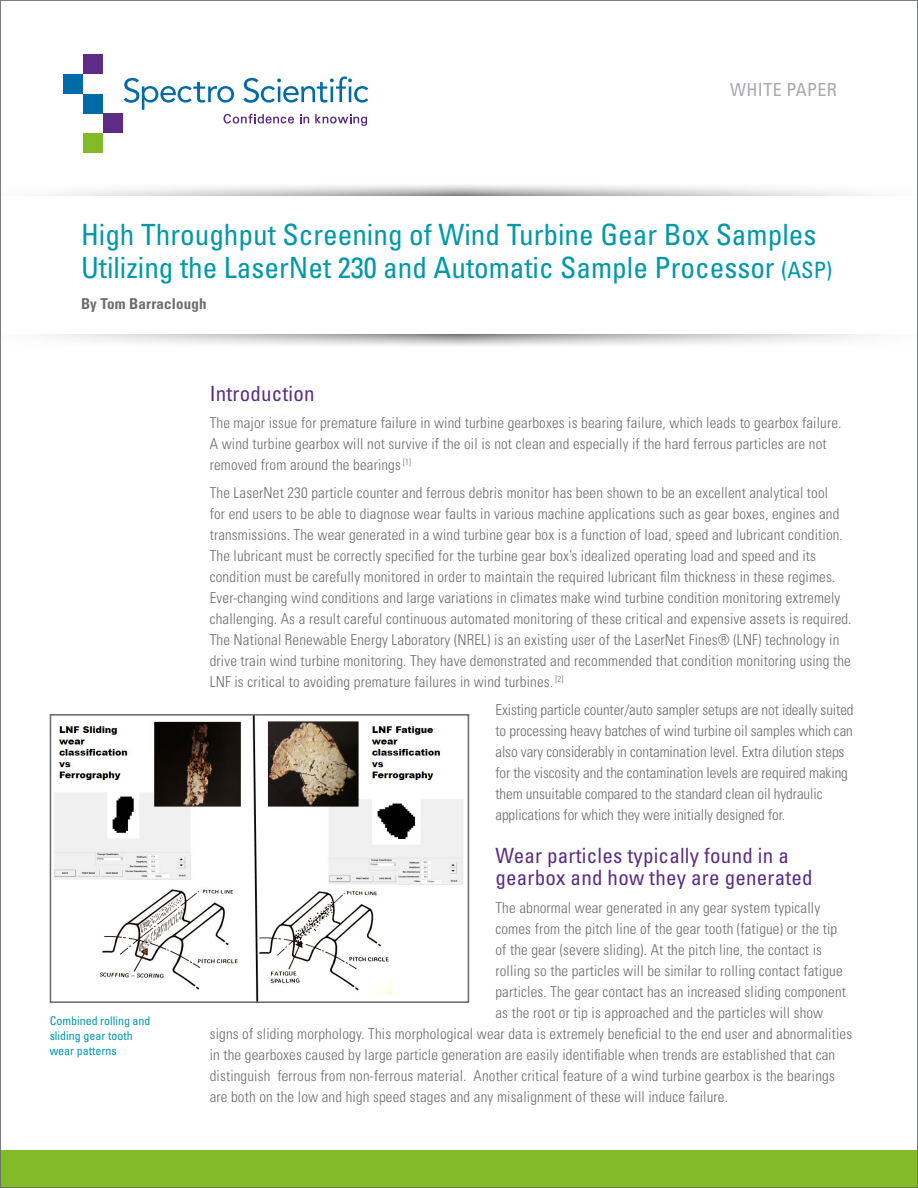
<style>
.page{position:relative;width:918px;height:1188px;background:#fff}
.page>*{position:absolute;margin:0;border:0;box-sizing:border-box;transform-origin:0 0}
.head{font:condensed 29.25px/33px "Univers LT Std";color:#0099a9}
.heads_purp{font:condensed 21px/22.5px "Univers LT Std";letter-spacing:.01em;color:#5c2c86}
.t1{font:condensed 18px "Univers LT Std";letter-spacing:.02em;color:#a8a9ad}
.body_10_over_13_up_t{font:300 condensed 15px/21px "Univers LT Std";letter-spacing:.01em;color:#6c6d70}
.Paragraph_Style_2{font:700 condensed 15px "Univers LT Std";letter-spacing:.01em;color:#6c6d70}
.captions{font:condensed 12px/15px "Univers LT Std";color:#0099a9}
.s1{font-size:22.5px}
</style>
<div class="page">
<div style="left:83px;top:54px;width:20px;height:20px;background:#5c2c86"></div>
<div style="left:63px;top:74px;width:20px;height:20px;background:#006ba7"></div>
<div style="left:83px;top:94px;width:20px;height:20px;background:#006ba7"></div>
<div style="left:103px;top:114px;width:20px;height:19px;background:#5c2c86"></div>
<div style="left:83px;top:133px;width:20px;height:20px;background:#82bb27"></div>
<svg style="left:124px;top:76px;width:244px;height:50px"></svg>
<svg style="left:56px;top:185px;width:808px;height:10px"></svg>
<svg style="left:44px;top:334px;width:831px;height:12px"></svg>
<div style="left:0;top:1150px;width:918px;height:38px;background:#82bb27"></div>
<img style="left:54px;top:717px;width:409px;height:283px">
<div style="left:50px;top:714px;width:419px;height:289px;border:2px solid #6c6d70"></div>
<p class="t1" style="left:730px;top:78px;width:108px">WHITE PAPER</p>
<p class="head" style="left:81px;top:218px;width:753px">High Throughput Screening of Wind Turbine Gear Box Samples<br>Utilizing the LaserNet 230 and Automatic Sample Processor <span class="s1">(ASP)</span></p>
<p class="Paragraph_Style_2" style="left:81px;top:294px;width:127px">By Tom Barraclough</p>
<p class="captions" style="left:50px;top:1013px;width:102px">Combined rolling and sliding gear tooth wear patterns</p>
<p class="heads_purp" style="left:210px;top:382px;width:106px">Introduction</p>
<p class="body_10_over_13_up_t" style="left:210px;top:413px;width:633px">The major issue for premature failure in wind turbine gearboxes is bearing failure, which leads to gearbox failure.<br>A wind turbine gearbox will not survive if the oil is not clean and especially if the hard ferrous particles are not removed from around the bearings <sup>[1]</sup></p>
<p class="body_10_over_13_up_t" style="left:210px;top:482px;width:643px">The LaserNet 230 particle counter and ferrous debris monitor has been shown to be an excellent analytical tool<br>for end users to be able to diagnose wear faults in various machine applications such as gear boxes, engines and transmissions. The wear generated in a wind turbine gear box is a function of load, speed and lubricant condition.<br>The lubricant must be correctly specified for the turbine gear box’s idealized operating load and speed and its condition must be carefully monitored in order to maintain the required lubricant film thickness in these regimes.<br>Ever-changing wind conditions and large variations in climates make wind turbine condition monitoring extremely challenging. As a result careful continuous automated monitoring of these critical and expensive assets is required.<br>The National Renewable Energy Laboratory (NREL) is an existing user of the LaserNet Fines® (LNF) technology in drive train wind turbine monitoring. They have demonstrated and recommended that condition monitoring using the LNF is critical to avoiding premature failures in wind turbines. <sup>[2]</sup></p>
<p class="body_10_over_13_up_t" style="left:495px;top:699px;width:360px">Existing particle counter/auto sampler setups are not ideally suited to processing heavy batches of wind turbine oil samples which can also vary considerably in contamination level. Extra dilution steps for the viscosity and the contamination levels are required making them unsuitable compared to the standard clean oil hydraulic applications for which they were initially designed for.</p>
<p class="heads_purp" style="left:495px;top:844px;width:319px">Wear particles typically found in a gearbox and how they are generated</p>
<p class="body_10_over_13_up_t" style="left:495px;top:897px;width:326px">The abnormal wear generated in any gear system typically</p>
<p class="body_10_over_13_up_t" style="left:495px;top:918px;width:343px">comes from the pitch line of the gear tooth (fatigue) or the tip</p>
<p class="body_10_over_13_up_t" style="left:495px;top:939px;width:328px">of the gear (severe sliding). At the pitch line, the contact is</p>
<p class="body_10_over_13_up_t" style="left:495px;top:960px;width:349px">rolling so the particles will be similar to rolling contact fatigue</p>
<p class="body_10_over_13_up_t" style="left:495px;top:981px;width:352px">particles. The gear contact has an increased sliding component</p>
<p class="body_10_over_13_up_t" style="left:495px;top:1002px;width:329px">as the root or tip is approached and the particles will show</p>
<p class="body_10_over_13_up_t" style="left:210px;top:1023px;width:644px">signs of sliding morphology. This morphological wear data is extremely beneficial to the end user and abnormalities</p>
<p class="body_10_over_13_up_t" style="left:210px;top:1044px;width:627px">in the gearboxes caused by large particle generation are easily identifiable when trends are established that can</p>
<p class="body_10_over_13_up_t" style="left:210px;top:1065px;width:627px">distinguish ferrous from non-ferrous material. Another critical feature of a wind turbine gearbox is the bearings</p>
<p class="body_10_over_13_up_t" style="left:210px;top:1086px;width:520px">are both on the low and high speed stages and any misalignment of these will induce failure.</p>
</div>
